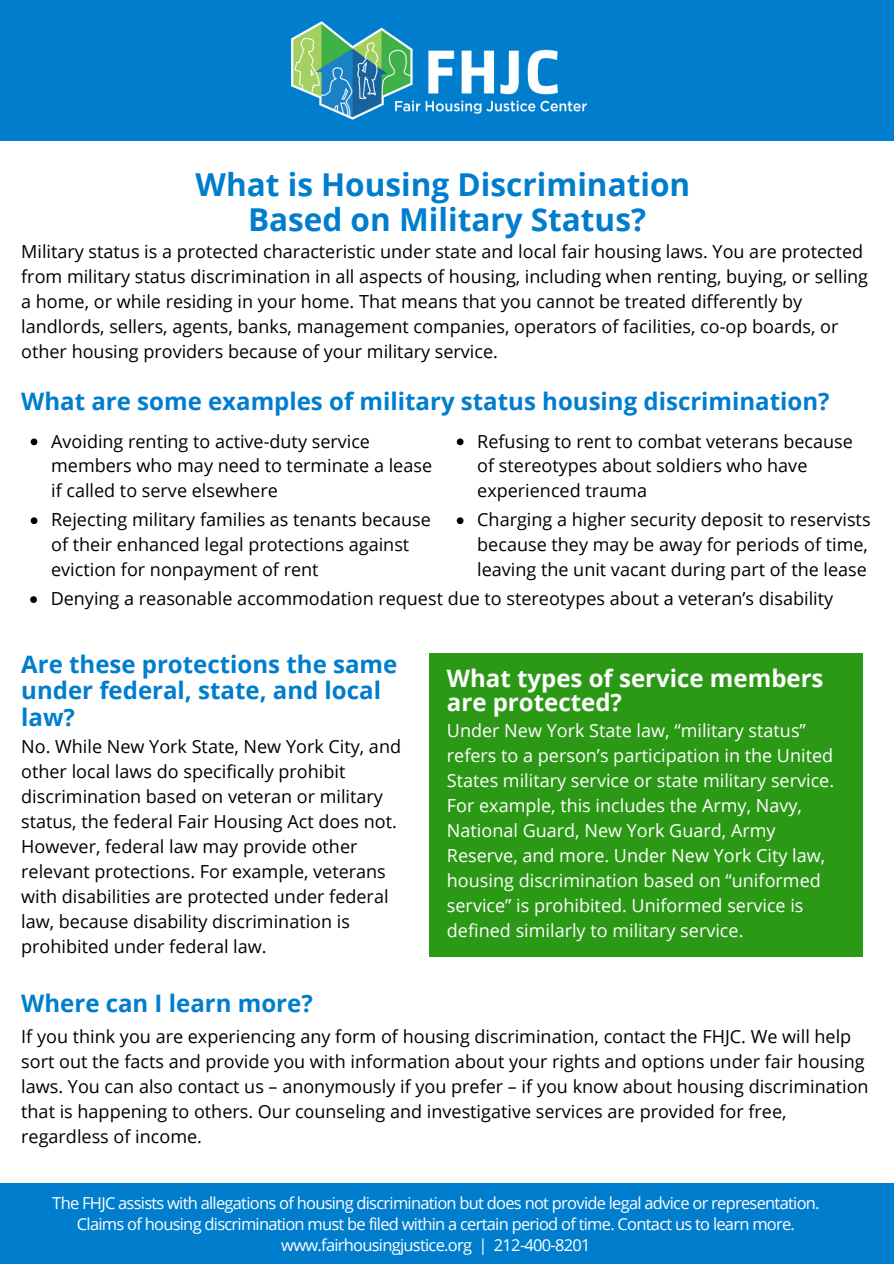
<style>
.page{position:relative;width:894px;height:1264px;background:#fff}
.page>*{position:absolute;margin:0;border:0;box-sizing:border-box;transform-origin:0 0}
.t1{font:700 31.5px "Open Sans";color:#007dcd}
.t2{font:700 24px/26.2px "Open Sans";color:#007dcd}
.t3{font:700 24px/24px "Open Sans";color:#fff}
.t4{font:18px/25px "Open Sans";color:#000}
.t5{font:18px/25px "Open Sans";color:#fff}
.t6{font:18px "Open Sans";letter-spacing:-.045em;color:#fff}
.t7{font:16.5px "Open Sans";letter-spacing:-.045em;color:#fff}
</style>
<div class="page">
<div style="left:0;top:0;width:893px;height:141px;background:#007dcd"></div>
<img style="left:291px;top:21px;width:296px;height:99px">
<div style="left:429px;top:653px;width:433px;height:304px;background:#2c9916"></div>
<div style="left:0;top:1183px;width:893px;height:80px;background:#007dcd"></div>
<svg style="left:31px;top:438px;width:6px;height:7px"></svg>
<svg style="left:456px;top:438px;width:7px;height:7px"></svg>
<svg style="left:31px;top:517px;width:6px;height:7px"></svg>
<svg style="left:456px;top:517px;width:7px;height:7px"></svg>
<svg style="left:30px;top:596px;width:7px;height:7px"></svg>
<p class="t1" style="left:195px;top:162px;width:496px">What is Housing Discrimination</p>
<p class="t1" style="left:248px;top:197px;width:399px">Based on Military Status?</p>
<p class="t4" style="left:21px;top:239px;width:848px">Military status is a protected characteristic under state and local fair housing laws. You are protected from military status discrimination in all aspects of housing, including when renting, buying, or selling a home, or while residing in your home. That means that you cannot be treated differently by landlords, sellers, agents, banks, management companies, operators of facilities, co-op boards, or other housing providers because of your military service.</p>
<p class="t2" style="left:21px;top:388px;width:809px">What are some examples of military status housing discrimination?</p>
<p class="t4" style="left:51px;top:428px;width:382px">Avoiding renting to active-duty service members who may need to terminate a lease if called to serve elsewhere</p>
<p class="t4" style="left:477px;top:428px;width:377px">Refusing to rent to combat veterans because of stereotypes about soldiers who have experienced trauma</p>
<p class="t4" style="left:51px;top:507px;width:381px">Rejecting military families as tenants because of their enhanced legal protections against eviction for nonpayment of rent</p>
<p class="t4" style="left:477px;top:507px;width:394px">Charging a higher security deposit to reservists because they may be away for periods of time, leaving the unit vacant during part of the lease</p>
<p class="t4" style="left:51px;top:585px;width:783px">Denying a reasonable accommodation request due to stereotypes about a veteran’s disability</p>
<p class="t2" style="left:21px;top:650px;width:377px">Are these protections the same under federal, state, and local law?</p>
<p class="t4" style="left:21px;top:733px;width:381px">No. While New York State, New York City, and other local laws do specifically prohibit discrimination based on veteran or military status, the federal Fair Housing Act does not.<br>However, federal law may provide other relevant protections. For example, veterans with disabilities are protected under federal law, because disability discrimination is prohibited under federal law.</p>
<p class="t3" style="left:447px;top:665px;width:378px">What types of service members are protected?</p>
<p class="t5" style="left:447px;top:717px;width:388px">Under New York State law, “military status” refers to a person’s participation in the United States military service or state military service.<br>For example, this includes the Army, Navy, National Guard, New York Guard, Army Reserve, and more. Under New York City law, housing discrimination based on “uniformed service” is prohibited. Uniformed service is defined similarly to military service.</p>
<p class="t2" style="left:21px;top:989px;width:293px">Where can I learn more?</p>
<p class="t4" style="left:21px;top:1023px;width:848px">If you think you are experiencing any form of housing discrimination, contact the FHJC. We will help sort out the facts and provide you with information about your rights and options under fair housing laws. You can also contact us – anonymously if you prefer – if you know about housing discrimination that is happening to others. Our counseling and investigative services are provided for free, regardless of income.</p>
<p class="t7" style="left:52px;top:1191px;width:768px">The FHJC assists with allegations of housing discrimination but does not provide legal advice or representation.</p>
<p class="t7" style="left:77px;top:1212px;width:719px">Claims of housing discrimination must be filed within a certain period of time. Contact us to learn more.</p>
<p class="t7" style="left:281px;top:1232px;width:311px">www.fairhousingjustice.org | 212-400-8201</p>
<p class="t7" style="left:88px;top:1193px;width:719px">Claims of housing discrimination must be filed within a certain period of time. Contact us to learn more.</p>
<p class="t7" style="left:350px;top:1215px;width:192px">www.fairhousingjustice.org</p>
<p class="t7" style="left:398px;top:1236px;width:98px">212-400-8201</p>
<p class="t6" style="left:337px;top:1210px;width:210px">www.fairhousingjustice.org</p>
<p class="t6" style="left:388px;top:1228px;width:107px">212-400-8201</p>
</div>
